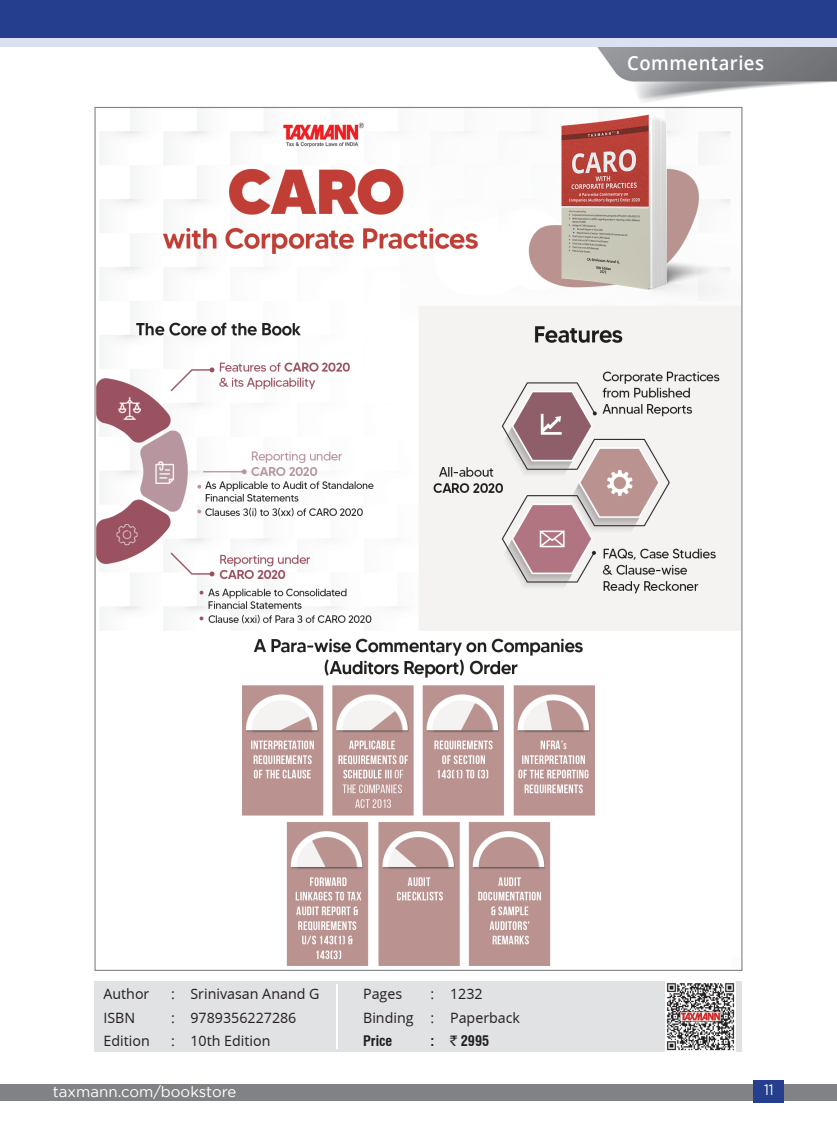
<style>
.page{position:relative;width:837px;height:1134px;background:#fff}
.page>*{position:absolute;margin:0;border:0;box-sizing:border-box;transform-origin:0 0}
.t1{font:600 19.5px "Open Sans";letter-spacing:.025em;color:#fff;scale:.95 1}
.t2{font:15px "Gotham";color:#fff}
.t3{font:15px "Gotham";color:#fff;scale:.9 1}
.t4{font:14.25px/23.9px "Open Sans";color:#231f20}
.t5{font:700 condensed 14.25px "Swiss 721 BT";color:#231f20}
.s1{font-family:"Rupee Foradian";font-weight:400;font-stretch:normal}
</style>
<div class="page">
<div style="left:0;top:1084px;width:837px;height:16px;background:#808285"></div>
<div style="left:754px;top:1080px;width:30px;height:22px;background:#253f8e"></div>
<div style="left:0;top:0;width:837px;height:47px;background:#dbe1f1"></div>
<div style="left:0;top:0;width:837px;height:38px;background:#253f8e"></div>
<div style="left:94px;top:982px;width:648px;height:70px;background:#e1e2e4"></div>
<img style="left:96px;top:109px;width:644px;height:857px">
<svg style="left:731px;top:959px;width:9px;height:7px"></svg>
<img style="left:665px;top:982px;width:71px;height:69px">
<hr style="left:336px;top:985px;width:2px;height:64px;background:#fff">
<h1 class="t1" style="left:627px;top:50px;width:146px">Commentaries</h1>
<p class="t4" style="left:104px;top:982px;width:47px">Author</p>
<p class="t4" style="left:171px;top:982px;width:150px">: Srinivasan Anand G</p>
<p class="t4" style="left:104px;top:1006px;width:33px">ISBN</p>
<p class="t4" style="left:171px;top:1006px;width:127px">: 9789356227286</p>
<p class="t4" style="left:104px;top:1030px;width:48px">Edition</p>
<p class="t4" style="left:171px;top:1030px;width:101px">: 10th Edition</p>
<p class="t4" style="left:363px;top:982px;width:158px;text-indent:68px">: 1232<br>Binding : Paperback</p>
<p class="t5" style="left:363px;top:1033px;width:31px">Price</p>
<p class="t5" style="left:431px;top:1033px;width:60px">: <span class="s1">`</span> 2995</p>
<p class="t4" style="left:363px;top:982px;width:41px">Pages</p>
<p class="t2" style="left:53px;top:1084px;width:185px">taxmann.com/bookstore</p>
<p class="t3" style="left:764px;top:1081px;width:12px">11</p>
</div>
